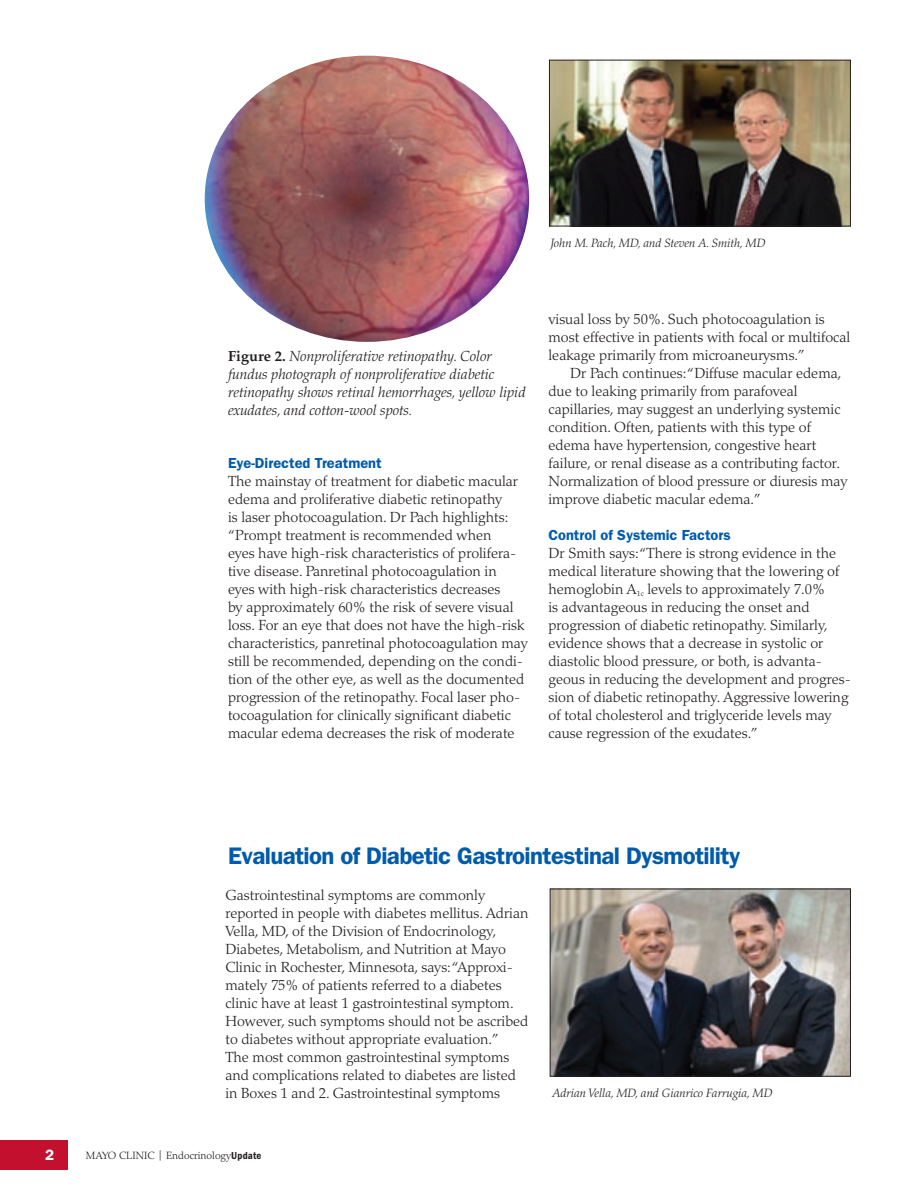
<style>
.page{position:relative;width:918px;height:1188px;background:#fff}
.page>*{position:absolute;margin:0;border:0;box-sizing:border-box;transform-origin:0 0}
.t1{font:600 24px "ITC Franklin Gothic Std";letter-spacing:-.025em;color:#015bab}
.t2{font:600 15px "ITC Franklin Gothic Std";color:#fff}
.t3{font:300 14.7px/18px "Palatino LT Std";color:#231f20}
.t4{font:italic 300 14.7px/18px "Palatino LT Std";color:#231f20}
.t5{font:600 14.7px "ITC Franklin Gothic Std";color:#015bab}
.t6{font:italic 300 12px "Palatino LT Std";color:#231f20}
.t7{font:300 10.5px "Palatino LT Std";color:#231f20}
.s1{font-weight:700;font-style:normal}
.s2{font-weight:400}
.s3{font-family:"ITC Franklin Gothic Std Dm Cd";font-weight:400}
</style>
<div class="page">
<div style="left:0;top:1140px;width:68px;height:30px;background:#c3102f"></div>
<img style="left:205px;top:56px;width:324px;height:286px">
<img style="left:551px;top:62px;width:298px;height:162px">
<div style="left:549px;top:60px;width:302px;height:166px;border:1px solid #231f20"></div>
<img style="left:552px;top:891px;width:297px;height:184px">
<div style="left:550px;top:889px;width:301px;height:188px;border:1px solid #231f20"></div>
<p class="t6" style="left:551px;top:236px;width:216px">John M. Pach, MD, and Steven A. Smith, MD</p>
<p class="t4" style="left:228px;top:347px;width:299px"><span class="s1">Figure 2.</span> Nonproliferative retinopathy. Color fundus photograph of nonproliferative diabetic retinopathy shows retinal hemorrhages, yellow lipid exudates, and cotton-wool spots.</p>
<p class="t5" style="left:228px;top:454px;width:155px">Eye-Directed Treatment</p>
<p class="t3" style="left:228px;top:472px;width:301px">The mainstay of treatment for diabetic macular edema and proliferative diabetic retinopathy<br>is laser photocoagulation. Dr Pach highlights: “Prompt treatment is recommended when<br>eyes have high-risk characteristics of prolifera&shy;tive disease. Panretinal photocoagulation in<br>eyes with high-risk characteristics decreases<br>by approximately 60% the risk of severe visual loss. For an eye that does not have the high-risk characteristics, panretinal photocoagulation may still be recommended, depending on the condi&shy;tion of the other eye, as well as the documented progression of the retinopathy. Focal laser pho&shy;tocoagulation for clinically significant diabetic macular edema decreases the risk of moderate</p>
<p class="t3" style="left:549px;top:310px;width:303px">visual loss by 50%. Such photocoagulation is most effective in patients with focal or multifocal leakage primarily from microaneurysms.”</p>
<p class="t3" style="left:549px;top:364px;width:300px;text-indent:22px">Dr Pach continues: “Diffuse macular edema, due to leaking primarily from parafoveal capillaries, may suggest an underlying systemic condition. Often, patients with this type of edema have hypertension, congestive heart failure, or renal disease as a contributing factor.<br>Normalization of blood pressure or diuresis may improve diabetic macular edema.”</p>
<p class="t5" style="left:549px;top:526px;width:184px">Control of Systemic Factors</p>
<p class="t3" style="left:549px;top:544px;width:304px">Dr Smith says: “There is strong evidence in the medical literature showing that the lowering of hemoglobin A<sub>1c</sub> levels to approximately 7.0%<br>is advantageous in reducing the onset and progression of diabetic retinopathy. Similarly, evidence shows that a decrease in systolic or diastolic blood pressure, or both, is advanta&shy;geous in reducing the development and progres&shy;sion of diabetic retinopathy. Aggressive lowering of total cholesterol and triglyceride levels may cause regression of the exudates.”</p>
<h1 class="t1" style="left:228px;top:842px;width:514px">Evaluation of Diabetic Gastrointestinal Dysmotility</h1>
<p class="t3" style="left:225px;top:886px;width:305px">Gastrointestinal symptoms are commonly reported in people with diabetes mellitus. Adrian Vella, MD, of the Division of Endocrinology, Diabetes, Metabolism, and Nutrition at Mayo Clinic in Rochester, Minnesota, says: “Approxi&shy;mately 75% of patients referred to a diabetes clinic have at least 1 gastrointestinal symptom.<br>However, such symptoms should not be ascribed to diabetes without appropriate evaluation.”<br>The most common gastrointestinal symptoms and complications related to diabetes are listed in Boxes 1 and 2. Gastrointestinal symptoms</p>
<p class="t2" style="left:45px;top:1146px;width:11px">2</p>
<p class="t7" style="left:86px;top:1149px;width:177px">MAYO CLINIC <span class="s2">|</span> Endocrinology<span class="s3">Update</span></p>
<p class="t6" style="left:552px;top:1086px;width:221px">Adrian Vella, MD, and Gianrico Farrugia, MD</p>
</div>
